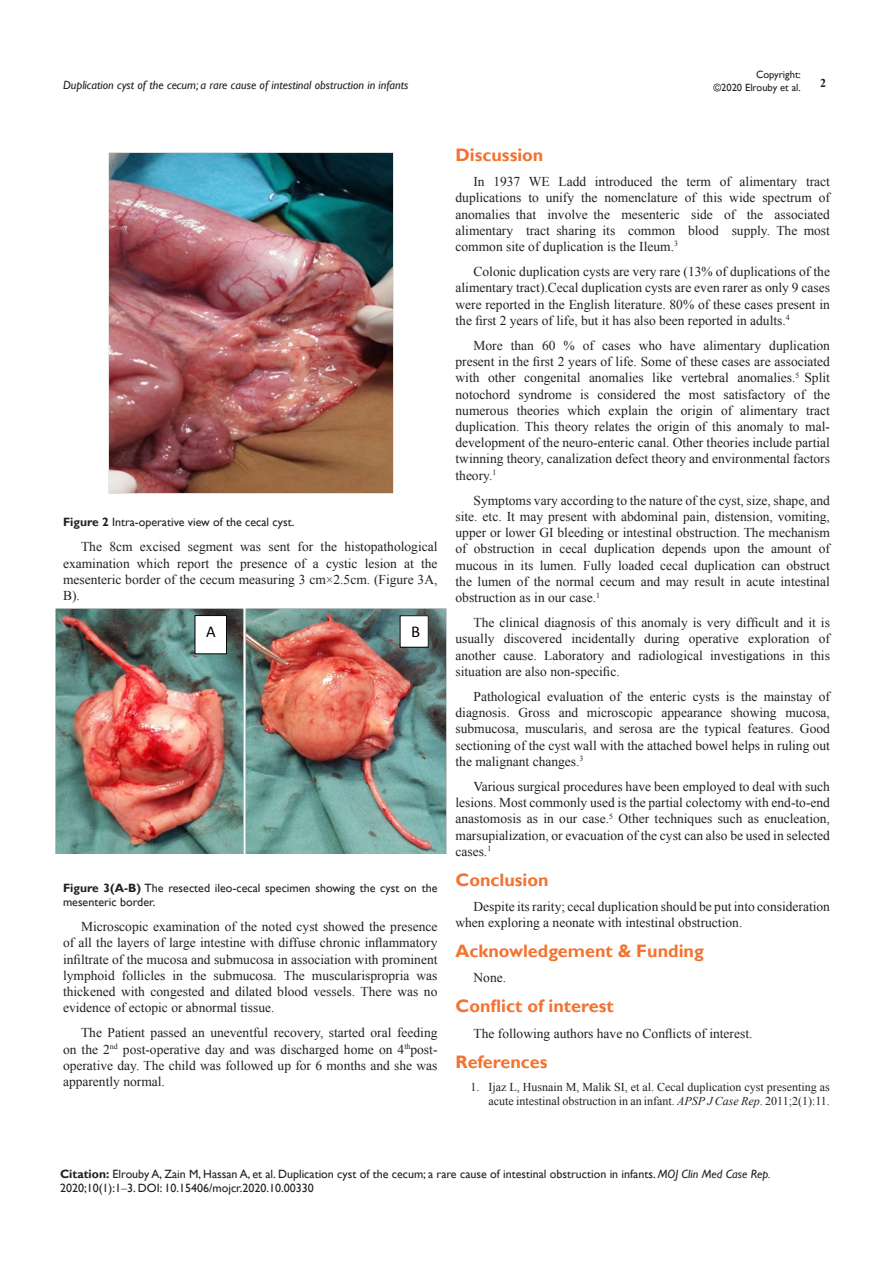
<style>
.page{position:relative;width:893px;height:1263px;background:#fff}
.page>*{position:absolute;margin:0;border:0;box-sizing:border-box;transform-origin:0 0}
.List_Paragraph{font:700 18px "Gill Sans";color:#f37331}
.t1{font:16.5px "Calibri";color:#000}
.Normal__Web{font:13.5px/16.2px "Times New Roman";color:#231f20;text-align:justify}
.Citation{font:12px/14.4px "Gill Sans";color:#231f20}
.t2{font:12px/14.4px "Times New Roman";color:#231f20;text-align:right}
.t3{font:italic 12px "Gill Sans";color:#231f20}
.t4{font:700 12px "Times New Roman";color:#231f20}
.t5{font:10.5px/12.6px "Gill Sans";color:#231f20;text-align:right}
.s1{font-weight:700}
.s2{font-style:italic}
.s3{font-family:"Times New Roman"}
</style>
<div class="page">
<img style="left:109px;top:152px;width:284px;height:341px">
<img style="left:55px;top:608px;width:188px;height:246px">
<img style="left:246px;top:608px;width:200px;height:246px">
<div style="left:195px;top:615px;width:31px;height:39px;background:#fff"></div>
<div style="left:195px;top:615px;width:32px;height:39px;border:1px solid #000"></div>
<div style="left:400px;top:616px;width:28px;height:31px;background:#fff"></div>
<div style="left:400px;top:615px;width:29px;height:32px;border:1px solid #000"></div>
<p class="t5" style="left:713px;top:69px;width:89px">Copyright:<br>©2020 Elrouby et al.</p>
<p class="t3" style="left:63px;top:78px;width:347px">Duplication cyst of the cecum; a rare cause of intestinal obstruction in infants</p>
<p class="t4" style="left:820px;top:75px;width:7px">2</p>
<p class="Citation" style="left:63px;top:515px;width:233px"><span class="s1">Figure 2</span> Intra-operative view of the cecal cyst.</p>
<p class="Normal__Web" style="left:63px;top:538px;width:376px;text-indent:18px">The 8cm excised segment was sent for the histopathological examination which report the presence of a cystic lesion at the mesenteric border of the cecum measuring 3 cm×2.5cm. (Figure 3A, B).</p>
<p class="t1" style="left:206px;top:621px;width:11px">A</p>
<p class="t1" style="left:411px;top:621px;width:11px">B</p>
<p class="Citation" style="left:63px;top:880px;width:376px"><span class="s1">Figure 3(A-B)</span> The resected ileo-cecal specimen showing the cyst on the mesenteric border.</p>
<p class="Normal__Web" style="left:63px;top:918px;width:376px;text-indent:18px">Microscopic examination of the noted cyst showed the presence of all the layers of large intestine with diffuse chronic inflammatory infiltrate of the mucosa and submucosa in association with prominent lymphoid follicles in the submucosa. The muscularispropria was thickened with congested and dilated blood vessels. There was no evidence of ectopic or abnormal tissue.</p>
<p class="Normal__Web" style="left:63px;top:1024px;width:376px;text-indent:18px">The Patient passed an uneventful recovery, started oral feeding on the 2<sup>nd</sup> post-operative day and was discharged home on 4<sup>th</sup>post&shy;operative day. The child was followed up for 6 months and she was apparently normal.</p>
<p class="List_Paragraph" style="left:455px;top:144px;width:89px">Discussion</p>
<p class="Normal__Web" style="left:455px;top:173px;width:376px;text-indent:18px">In 1937 WE Ladd introduced the term of alimentary tract duplications to unify the nomenclature of this wide spectrum of anomalies that involve the mesenteric side of the associated alimentary tract sharing its common blood supply. The most common site of duplication is the Ileum.<sup>3</sup></p>
<p class="Normal__Web" style="left:455px;top:263px;width:376px;text-indent:18px">Colonic duplication cysts are very rare (13% of duplications of the alimentary tract).Cecal duplication cysts are even rarer as only 9 cases were reported in the English literature. 80% of these cases present in the first 2 years of life, but it has also been reported in adults.<sup>4</sup></p>
<p class="Normal__Web" style="left:455px;top:337px;width:376px;text-indent:18px">More than 60 % of cases who have alimentary duplication present in the first 2 years of life. Some of these cases are associated with other congenital anomalies like vertebral anomalies.<sup>5</sup> Split notochord syndrome is considered the most satisfactory of the numerous theories which explain the origin of alimentary tract duplication. This theory relates the origin of this anomaly to mal&shy;development of the neuro-enteric canal. Other theories include partial twinning theory, canalization defect theory and environmental factors theory.<sup>1</sup></p>
<p class="Normal__Web" style="left:455px;top:492px;width:376px;text-indent:18px">Symptoms vary according to the nature of the cyst, size, shape, and site. etc. It may present with abdominal pain, distension, vomiting, upper or lower GI bleeding or intestinal obstruction. The mechanism of obstruction in cecal duplication depends upon the amount of mucous in its lumen. Fully loaded cecal duplication can obstruct the lumen of the normal cecum and may result in acute intestinal obstruction as in our case.<sup>1</sup></p>
<p class="Normal__Web" style="left:455px;top:614px;width:376px;text-indent:18px">The clinical diagnosis of this anomaly is very difficult and it is usually discovered incidentally during operative exploration of another cause. Laboratory and radiological investigations in this situation are also non-specific.</p>
<p class="Normal__Web" style="left:455px;top:688px;width:376px;text-indent:18px">Pathological evaluation of the enteric cysts is the mainstay of diagnosis. Gross and microscopic appearance showing mucosa, submucosa, muscularis, and serosa are the typical features. Good sectioning of the cyst wall with the attached bowel helps in ruling out the malignant changes.<sup>3</sup></p>
<p class="Normal__Web" style="left:455px;top:778px;width:376px;text-indent:18px">Various surgical procedures have been employed to deal with such lesions. Most commonly used is the partial colectomy with end-to-end anastomosis as in our case.<sup>5</sup> Other techniques such as enucleation, marsupialization, or evacuation of the cyst can also be used in selected cases.<sup>1</sup></p>
<p class="List_Paragraph" style="left:455px;top:869px;width:95px">Conclusion</p>
<p class="Normal__Web" style="left:455px;top:898px;width:376px;text-indent:18px">Despite its rarity; cecal duplication should be put into consideration when exploring a neonate with intestinal obstruction.</p>
<p class="List_Paragraph" style="left:455px;top:940px;width:250px">Acknowledgement &amp; Funding</p>
<p class="Normal__Web" style="left:473px;top:970px;width:34px">None.</p>
<p class="List_Paragraph" style="left:455px;top:995px;width:160px">Conflict of interest</p>
<p class="Normal__Web" style="left:473px;top:1025px;width:280px">The following authors have no Conflicts of interest.</p>
<p class="List_Paragraph" style="left:455px;top:1051px;width:94px">References</p>
<p class="t2" style="left:470px;top:1080px;width:361px">1. Ijaz L, Husnain M, Malik SI, et al. Cecal duplication cyst presenting as acute intestinal obstruction in an infant. <span class="s2">APSP J Case Rep</span>. 2011;2(1):11.</p>
<p class="Citation" style="left:60px;top:1167px;width:712px"><span class="s1">Citation:</span> Elrouby A, Zain M, Hassan A, et al. Duplication cyst of the cecum; a rare cause of intestinal obstruction in infants. <span class="s2">MOJ Clin Med Case Rep.<br></span>2020;10(1):1<span class="s3">‒</span>3. DOI: 10.15406/mojcr.2020.10.00330</p>
</div>
